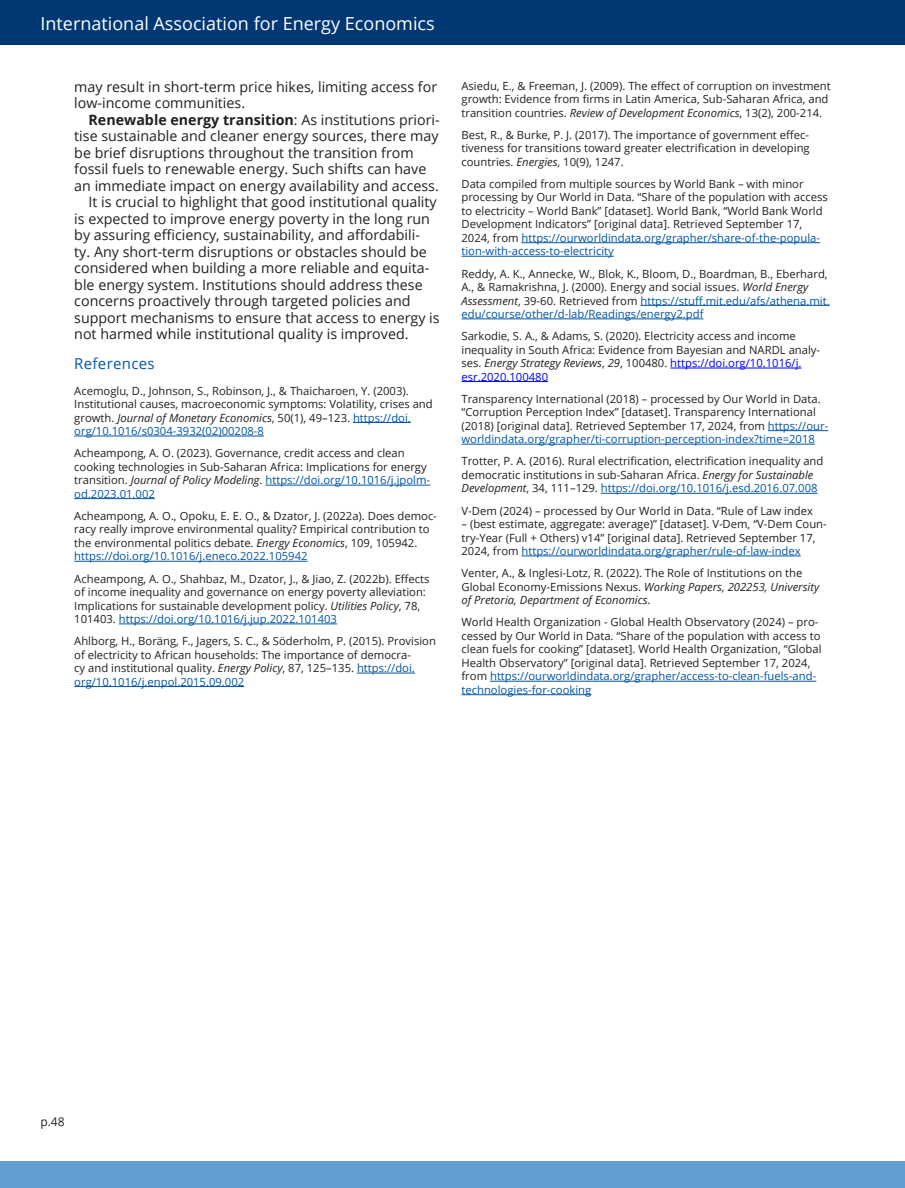
<style>
.page{position:relative;width:905px;height:1188px;background:#fff}
.page>*{position:absolute;margin:0;border:0;box-sizing:border-box;transform-origin:0 0}
.t1{font:18px "Open Sans";color:#fff}
.Heading_NEW{font:15px "Open Sans";letter-spacing:.02em;color:#0155a5}
.Body_Text_NEW{font:14.25px/16.5px "Open Sans";color:#231f20}
.t2{font:12px "Open Sans";color:#231f20}
.Footnotes___References_NEW{font:11.25px/13.5px "Open Sans";color:#231f20}
.s1{font-weight:700}
.s2{font-style:italic}
.s3{color:#0155a5}
.s4{color:#00f}
</style>
<div class="page">
<div style="left:0;top:0;width:904px;height:45px;background:#013874"></div>
<div style="left:0;top:1161px;width:904px;height:27px;background:#639dd4"></div>
<hr style="left:353px;top:422px;width:58px;height:1px;background:#0155a5">
<hr style="left:74px;top:436px;width:190px;height:1px;background:#0155a5">
<hr style="left:265px;top:485px;width:165px;height:1px;background:#0155a5">
<hr style="left:74px;top:498px;width:81px;height:1px;background:#0155a5">
<hr style="left:74px;top:561px;width:233px;height:1px;background:#0155a5">
<hr style="left:119px;top:624px;width:218px;height:1px;background:#0155a5">
<hr style="left:357px;top:673px;width:58px;height:1px;background:#0155a5">
<hr style="left:74px;top:686px;width:170px;height:1px;background:#0155a5">
<hr style="left:521px;top:242px;width:299px;height:1px;background:#0155a5">
<hr style="left:461px;top:256px;width:153px;height:1px;background:#0155a5">
<hr style="left:640px;top:305px;width:189px;height:1px;background:#0155a5">
<hr style="left:461px;top:319px;width:242px;height:1px;background:#0155a5">
<hr style="left:670px;top:368px;width:131px;height:1px;background:#00f">
<hr style="left:461px;top:381px;width:87px;height:1px;background:#00f">
<hr style="left:768px;top:430px;width:60px;height:1px;background:#0155a5">
<hr style="left:461px;top:444px;width:353px;height:1px;background:#0155a5">
<hr style="left:601px;top:493px;width:216px;height:1px;background:#0155a5">
<hr style="left:521px;top:556px;width:279px;height:1px;background:#0155a5">
<hr style="left:490px;top:681px;width:326px;height:1px;background:#0155a5">
<hr style="left:461px;top:694px;width:130px;height:1px;background:#0155a5">
<h1 class="t1" style="left:40px;top:11px;width:396px">International Association for Energy Economics</h1>
<p class="Body_Text_NEW" style="left:74px;top:78px;width:364px">may result in short-term price hikes, limiting access for low-income communities.</p>
<p class="Body_Text_NEW" style="left:74px;top:111px;width:367px;text-indent:14px"><span class="s1">Renewable energy transition</span>: As institutions priori&shy;tise sustainable and cleaner energy sources, there may be brief disruptions throughout the transition from fossil fuels to renewable energy. Such shifts can have an immediate impact on energy availability and access.</p>
<p class="Body_Text_NEW" style="left:74px;top:194px;width:367px;text-indent:14px">It is crucial to highlight that good institutional quality is expected to improve energy poverty in the long run by assuring efficiency, sustainability, and affordabili-<br>ty. Any short-term disruptions or obstacles should be considered when building a more reliable and equita&shy;ble energy system. Institutions should address these concerns proactively through targeted policies and support mechanisms to ensure that access to energy is not harmed while institutional quality is improved.</p>
<p class="Heading_NEW" style="left:74px;top:353px;width:82px">References</p>
<p class="Footnotes___References_NEW" style="left:74px;top:384px;width:360px">Acemoglu, D., Johnson, S., Robinson, J., &amp; Thaicharoen, Y. (2003).<br>Institutional causes, macroeconomic symptoms: Volatility, crises and growth. <span class="s2">Journal of Monetary Economics</span>, 50(1), 49–123. <span class="s3">https://doi. org/10.1016/s0304-3932(02)00208-8</span></p>
<p class="Footnotes___References_NEW" style="left:74px;top:446px;width:357px">Acheampong, A. O. (2023). Governance, credit access and clean cooking technologies in Sub-Saharan Africa: Implications for energy transition. <span class="s2">Journal of Policy Modeling</span>. <span class="s3">https://doi.org/10.1016/j.jpolm&shy;od.2023.01.002</span></p>
<p class="Footnotes___References_NEW" style="left:74px;top:509px;width:364px">Acheampong, A. O., Opoku, E. E. O., &amp; Dzator, J. (2022a). Does democ&shy;racy really improve environmental quality? Empirical contribution to the environmental politics debate. <span class="s2">Energy Economics</span>, 109, 105942. <span class="s3">https://doi.org/10.1016/j.eneco.2022.105942</span></p>
<p class="Footnotes___References_NEW" style="left:74px;top:571px;width:357px">Acheampong, A. O., Shahbaz, M., Dzator, J., &amp; Jiao, Z. (2022b). Effects of income inequality and governance on energy poverty alleviation:<br>Implications for sustainable development policy. <span class="s2">Utilities Policy</span>, 78, 101403. <span class="s3">https://doi.org/10.1016/j.jup.2022.101403</span></p>
<p class="Footnotes___References_NEW" style="left:74px;top:634px;width:363px">Ahlborg, H., Boräng, F., Jagers, S. C., &amp; Söderholm, P. (2015). Provision of electricity to African households: The importance of democra-<br>cy and institutional quality. <span class="s2">Energy Policy</span>, 87, 125–135. <span class="s3">https://doi. org/10.1016/j.enpol.2015.09.002</span></p>
<p class="Footnotes___References_NEW" style="left:461px;top:78px;width:371px">Asiedu, E., &amp; Freeman, J. (2009). The effect of corruption on investment growth: Evidence from firms in Latin America, Sub-Saharan Africa, and transition countries. <span class="s2">Review of Development Economics</span>, 13(2), 200-214.</p>
<p class="Footnotes___References_NEW" style="left:461px;top:128px;width:350px;text-align:justify">Best, R., &amp; Burke, P. J. (2017). The importance of government effec&shy;tiveness for transitions toward greater electrification in developing countries. <span class="s2">Energies</span>, 10(9), 1247.</p>
<p class="Footnotes___References_NEW" style="left:461px;top:177px;width:368px">Data compiled from multiple sources by World Bank – with minor processing by Our World in Data. “Share of the population with access to electricity – World Bank” [dataset]. World Bank, “World Bank World Development Indicators” [original data]. Retrieved September 17, 2024, from <span class="s3">https://ourworldindata.org/grapher/share-of-the-popula&shy;tion-with-access-to-electricity</span></p>
<p class="Footnotes___References_NEW" style="left:461px;top:266px;width:370px">Reddy, A. K., Annecke, W., Blok, K., Bloom, D., Boardman, B., Eberhard, A., &amp; Ramakrishna, J. (2000). Energy and social issues. <span class="s2">World Energy Assessment</span>, 39-60. Retrieved from <span class="s3">https://stuff.mit.edu/afs/athena.mit. edu/course/other/d-lab/Readings/energy2.pdf</span></p>
<p class="Footnotes___References_NEW" style="left:461px;top:329px;width:360px">Sarkodie, S. A., &amp; Adams, S. (2020). Electricity access and income inequality in South Africa: Evidence from Bayesian and NARDL analy&shy;ses. <span class="s2">Energy Strategy Reviews</span>, <span class="s2">29</span>, 100480. <span class="s4">https://doi.org/10.1016/j. esr.2020.100480</span></p>
<p class="Footnotes___References_NEW" style="left:461px;top:392px;width:368px">Transparency International (2018) – processed by Our World in Data. “Corruption Perception Index” [dataset]. Transparency International (2018) [original data]. Retrieved September 17, 2024, from <span class="s3">https://our&shy;worldindata.org/grapher/ti-corruption-perception-index?time=2018</span></p>
<p class="Footnotes___References_NEW" style="left:461px;top:454px;width:363px">Trotter, P. A. (2016). Rural electrification, electrification inequality and democratic institutions in sub-Saharan Africa. <span class="s2">Energy for Sustainable<br>Development</span>, 34, 111–129. <span class="s3">https://doi.org/10.1016/j.esd.2016.07.008</span></p>
<p class="Footnotes___References_NEW" style="left:461px;top:503px;width:353px">V-Dem (2024) – processed by Our World in Data. “Rule of Law index</p>
<p class="Footnotes___References_NEW" style="left:461px;top:517px;width:367px">– (best estimate, aggregate: average)” [dataset]. V-Dem, “V-Dem Coun&shy;try-Year (Full + Others) v14” [original data]. Retrieved September 17,<br>2024, from <span class="s3">https://ourworldindata.org/grapher/rule-of-law-index</span></p>
<p class="Footnotes___References_NEW" style="left:461px;top:566px;width:359px">Venter, A., &amp; Inglesi-Lotz, R. (2022). The Role of Institutions on the<br>Global Economy-Emissions Nexus. <span class="s2">Working Papers, 202253, University of Pretoria, Department of Economics</span>.</p>
<p class="Footnotes___References_NEW" style="left:461px;top:615px;width:361px">World Health Organization - Global Health Observatory (2024) – pro&shy;cessed by Our World in Data. “Share of the population with access to clean fuels for cooking” [dataset]. World Health Organization, “Global Health Observatory” [original data]. Retrieved September 17, 2024, from <span class="s3">https://ourworldindata.org/grapher/access-to-clean-fuels-and&shy;technologies-for-cooking</span></p>
<p class="t2" style="left:40px;top:1114px;width:26px">p.48</p>
</div>
